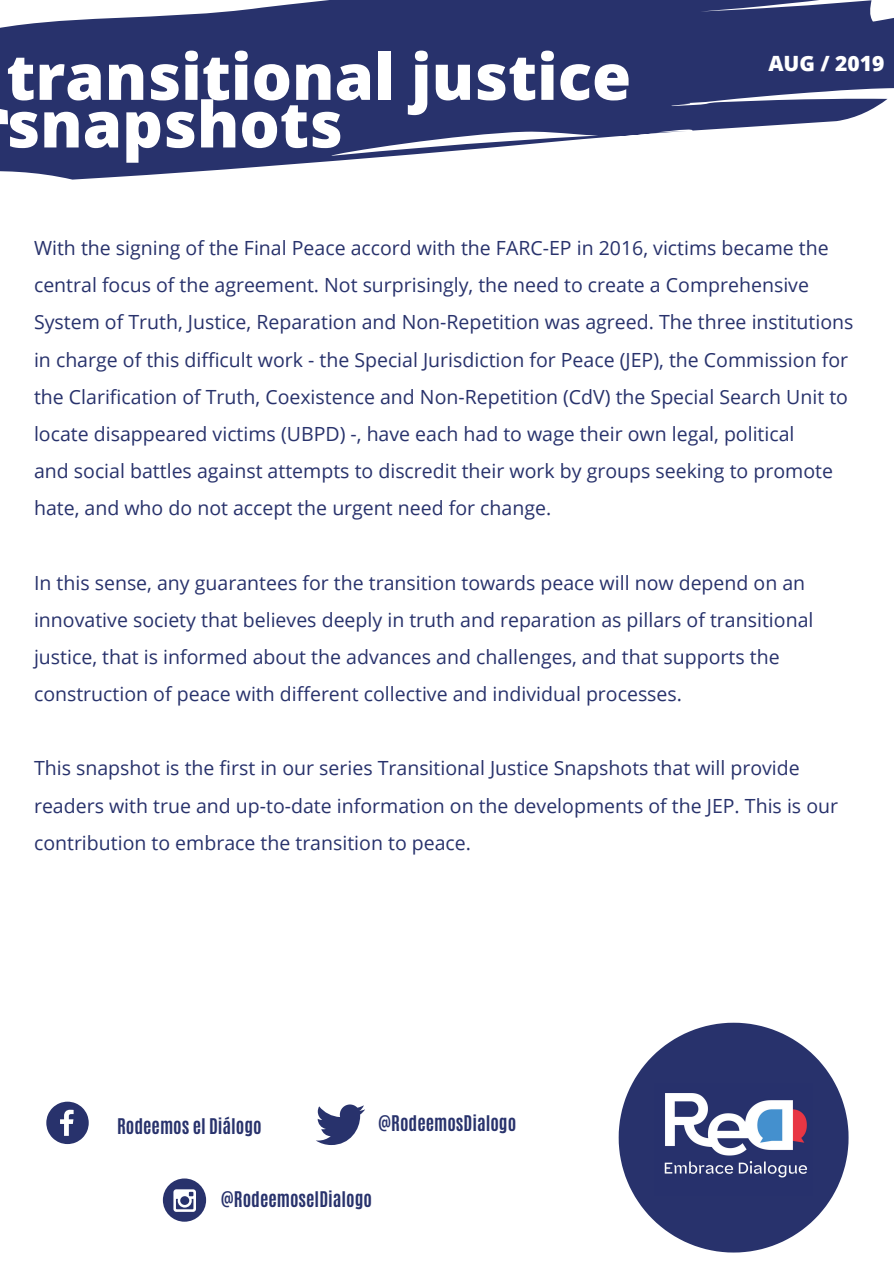
<style>
.page{position:relative;width:894px;height:1264px;background:#fff}
.page>*{position:absolute;margin:0;border:0;box-sizing:border-box;transform-origin:0 0}
.t1{font:800 63.45px/47.5px "Open Sans";color:#fff}
.t2{font:800 21px "Open Sans";color:#fff}
.t3{font:19.5px/37.2px "Open Sans";color:#28326c}
.t4{font:700 18px "Antonio";color:#28326c}
</style>
<div class="page">
<svg style="left:0;top:0;width:893px;height:180px;fill:#28326c"></svg>
<svg style="left:618px;top:1022px;width:230px;height:230px;fill:#28326c"></svg>
<img style="left:654px;top:1083px;width:158px;height:111px">
<svg style="left:46px;top:1101px;width:43px;height:43px"></svg>
<svg style="left:316px;top:1104px;width:49px;height:40px"></svg>
<div style="left:163px;top:1178px;width:43px;height:43px;background:#28326c;border-radius:50%"></div>
<svg style="left:173px;top:1189px;width:23px;height:22px"></svg>
<h1 class="t1" style="left:6px;top:51px;width:626px">transitional justice snapshots</h1>
<p class="t2" style="left:768px;top:49px;width:118px">AUG / 2019</p>
<p class="t3" style="left:34px;top:229px;width:820px">With the signing of the Final Peace accord with the FARC-EP in 2016, victims became the central focus of the agreement. Not surprisingly, the need to create a Comprehensive System of Truth, Justice, Reparation and Non-Repetition was agreed. The three institutions in charge of this difficult work - the Special Jurisdiction for Peace (JEP), the Commission for the Clarification of Truth, Coexistence and Non-Repetition (CdV) the Special Search Unit to locate disappeared victims (UBPD) -, have each had to wage their own legal, political<br>and social battles against attempts to discredit their work by groups seeking to promote hate, and who do not accept the urgent need for change.</p>
<p class="t3" style="left:34px;top:563px;width:780px">In this sense, any guarantees for the transition towards peace will now depend on an innovative society that believes deeply in truth and reparation as pillars of transitional justice, that is informed about the advances and challenges, and that supports the construction of peace with different collective and individual processes.</p>
<p class="t3" style="left:34px;top:749px;width:805px">This snapshot is the first in our series Transitional Justice Snapshots that will provide readers with true and up-to-date information on the developments of the JEP. This is our contribution to embrace the transition to peace.</p>
<p class="t4" style="left:117px;top:1113px;width:146px">Rodeemos el Diálogo</p>
<p class="t4" style="left:378px;top:1110px;width:140px">@RodeemosDialogo</p>
<p class="t4" style="left:221px;top:1186px;width:153px">@RodeemoselDialogo</p>
</div>
